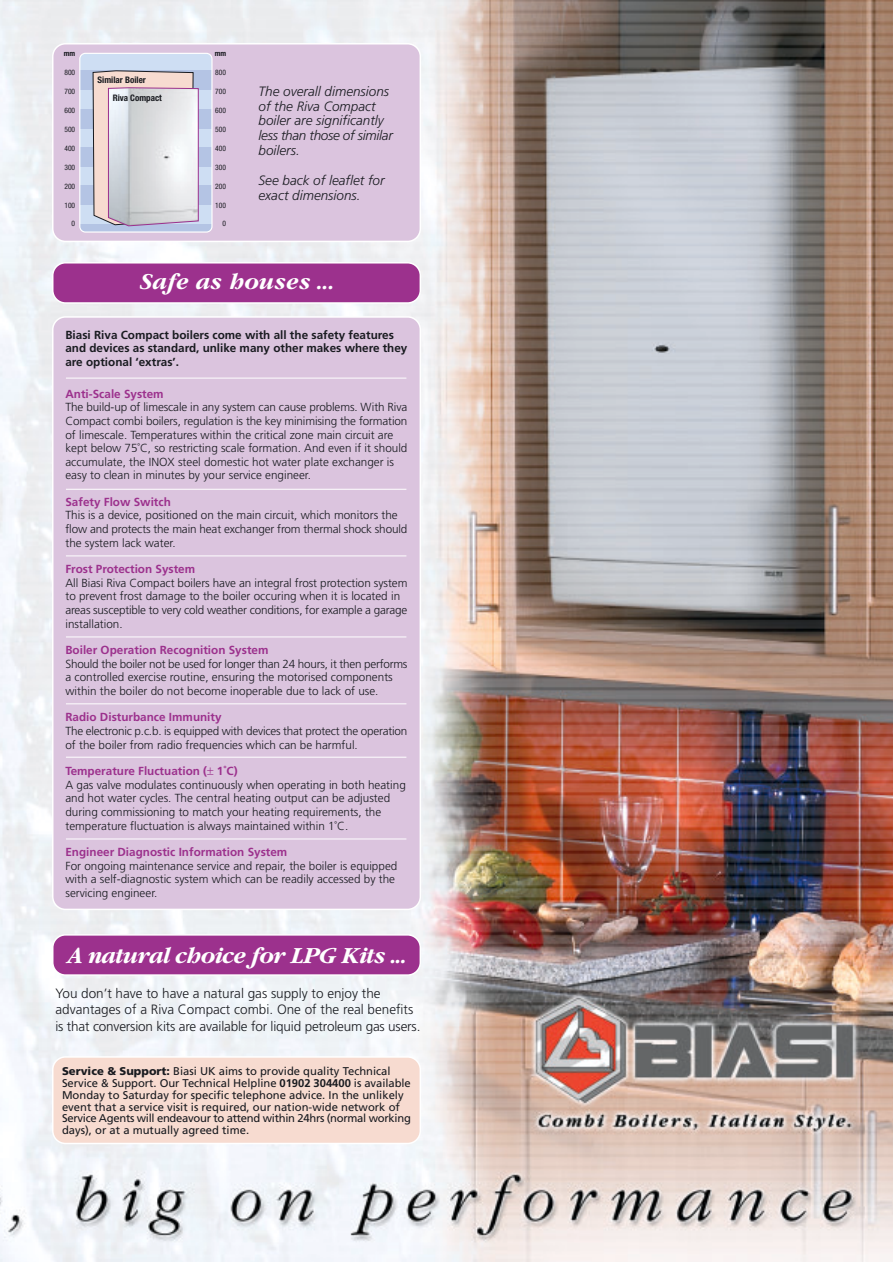
<style>
.page{position:relative;width:893px;height:1262px;background:#fff}
.page>*{position:absolute;margin:0;border:0;box-sizing:border-box;transform-origin:0 0}
.t1{font:italic 700 24px "Garamond";letter-spacing:-.03em;color:#fff}
.t2{font:italic 700 24px "Garamond";color:#fff}
.t3{font:300 13.5px/16.8px "Frutiger";color:#191b20}
.t4{font:italic 300 13.5px/14.9px "Frutiger";color:#191b20}
.t5{font:300 11.7px/13.6px "Frutiger";color:#191b20}
.t6{font:700 11.7px "Frutiger";color:#9c318d}
.t7{font:700 11.7px/13.6px "Frutiger";color:#191b20}
.t8{font:11.25px/11.9px "Frutiger";color:#191b20}
.t9{font:700 condensed 9px "Helvetica Neue";color:#191b20}
.t10{font:condensed 7.5px "Helvetica Neue";color:#191b20}
.t11{font:700 condensed 7.5px "Helvetica Neue";color:#191b20}
.s1{font-weight:900}
.s2{font-weight:700}
</style>
<div class="page">
<img style="left:0;top:0;width:892px;height:1261px">
<div style="left:52px;top:43px;width:369px;height:199px;background:#dbc4de;border:2px solid #fff;border-radius:13px"></div>
<div style="left:80px;top:53px;width:132px;height:179px;background:#cedef3;border-radius:6px"></div>
<div style="left:80px;top:185px;width:132px;height:20px;background:#b4c4e4"></div>
<div style="left:80px;top:147px;width:132px;height:19px;background:#b4c4e4"></div>
<div style="left:80px;top:109px;width:132px;height:19px;background:#b4c4e4"></div>
<div style="left:80px;top:71px;width:132px;height:19px;background:#b4c4e4"></div>
<div style="left:80px;top:225px;width:132px;height:7px;background:#b4c4e4"></div>
<div style="left:79px;top:53px;width:133px;height:180px;border:1px solid #fff;border-radius:6px"></div>
<svg style="left:92px;top:70px;width:107px;height:157px"></svg>
<div style="left:52px;top:262px;width:369px;height:42px;background:#9c318d;border:2px solid #fff;border-radius:13px"></div>
<div style="left:52px;top:316px;width:369px;height:594px;background:#dbc4de;border:2px solid #fff;border-radius:13px"></div>
<hr style="left:66px;top:378px;width:340px;height:1px;background:#fff">
<hr style="left:66px;top:489px;width:340px;height:1px;background:#fff">
<hr style="left:66px;top:555px;width:340px;height:1px;background:#fff">
<hr style="left:66px;top:636px;width:340px;height:1px;background:#fff">
<hr style="left:66px;top:703px;width:340px;height:1px;background:#fff">
<hr style="left:66px;top:757px;width:340px;height:1px;background:#fff">
<hr style="left:66px;top:838px;width:340px;height:1px;background:#fff">
<div style="left:52px;top:934px;width:369px;height:41px;background:#9c318d;border:2px solid #fff;border-radius:13px"></div>
<div style="left:52px;top:1056px;width:369px;height:88px;background:#f7dbd0;border:2px solid #fff;border-radius:13px"></div>
<p class="t11" style="left:64px;top:51px;width:13px">mm</p>
<p class="t10" style="left:64px;top:70px;width:12px">800</p>
<p class="t10" style="left:64px;top:89px;width:12px">700</p>
<p class="t10" style="left:64px;top:108px;width:12px">600</p>
<p class="t10" style="left:64px;top:126px;width:12px">500</p>
<p class="t10" style="left:64px;top:145px;width:12px">400</p>
<p class="t10" style="left:64px;top:164px;width:12px">300</p>
<p class="t10" style="left:64px;top:183px;width:12px">200</p>
<p class="t10" style="left:64px;top:202px;width:12px">100</p>
<p class="t10" style="left:72px;top:221px;width:5px">0</p>
<p class="t9" style="left:97px;top:77px;width:50px">Similar Boiler</p>
<p class="t9" style="left:113px;top:94px;width:51px">Riva Compact</p>
<p class="t11" style="left:215px;top:51px;width:13px">mm</p>
<p class="t10" style="left:215px;top:70px;width:12px">800</p>
<p class="t10" style="left:215px;top:89px;width:12px">700</p>
<p class="t10" style="left:215px;top:108px;width:12px">600</p>
<p class="t10" style="left:215px;top:126px;width:12px">500</p>
<p class="t10" style="left:215px;top:145px;width:12px">400</p>
<p class="t10" style="left:215px;top:164px;width:12px">300</p>
<p class="t10" style="left:215px;top:183px;width:12px">200</p>
<p class="t10" style="left:215px;top:202px;width:12px">100</p>
<p class="t10" style="left:222px;top:221px;width:5px">0</p>
<p class="t4" style="left:258px;top:85px;width:136px">The overall dimensions of the Riva Compact boiler are significantly less than those of similar boilers.</p>
<p class="t4" style="left:258px;top:174px;width:127px">See back of leaflet for exact dimensions.</p>
<h1 class="t2" style="left:139px;top:273px;width:196px">Safe as houses ...</h1>
<p class="t7" style="left:65px;top:329px;width:343px">Biasi Riva Compact boilers come with all the safety features and devices as standard, unlike many other makes where they are optional ‘extras’.</p>
<p class="t6" style="left:65px;top:389px;width:100px">Anti-Scale System</p>
<p class="t5" style="left:65px;top:401px;width:343px">The build-up of limescale in any system can cause problems. With Riva Compact combi boilers, regulation is the key minimising the formation of limescale. Temperatures within the critical zone main circuit are kept below 75˚C, so restricting scale formation. And even if it should accumulate, the INOX steel domestic hot water plate exchanger is easy to clean in minutes by your service engineer.</p>
<p class="t6" style="left:65px;top:497px;width:107px">Safety Flow Switch</p>
<p class="t5" style="left:65px;top:509px;width:343px">This is a device, positioned on the main circuit, which monitors the flow and protects the main heat exchanger from thermal shock should the system lack water.</p>
<p class="t6" style="left:65px;top:564px;width:131px">Frost Protection System</p>
<p class="t5" style="left:65px;top:577px;width:343px">All Biasi Riva Compact boilers have an integral frost protection system to prevent frost damage to the boiler occuring when it is located in areas susceptible to very cold weather conditions, for example a garage installation.</p>
<p class="t6" style="left:65px;top:645px;width:204px">Boiler Operation Recognition System</p>
<p class="t5" style="left:65px;top:657px;width:343px">Should the boiler not be used for longer than 24 hours, it then performs a controlled exercise routine, ensuring the motorised components within the boiler do not become inoperable due to lack of use.</p>
<p class="t6" style="left:65px;top:712px;width:158px">Radio Disturbance Immunity</p>
<p class="t5" style="left:65px;top:725px;width:343px">The electronic p.c.b. is equipped with devices that protect the operation of the boiler from radio frequencies which can be harmful.</p>
<p class="t6" style="left:65px;top:766px;width:174px">Temperature Fluctuation ( 1˚C)</p>
<p class="t5" style="left:65px;top:778px;width:342px">A gas valve modulates continuously when operating in both heating and hot water cycles. The central heating output can be adjusted during commissioning to match your heating requirements, the temperature fluctuation is always maintained within 1˚C.</p>
<p class="t6" style="left:65px;top:847px;width:223px">Engineer Diagnostic Information System</p>
<p class="t5" style="left:65px;top:859px;width:333px">For ongoing maintenance service and repair, the boiler is equipped with a self-diagnostic system which can be readily accessed by the servicing engineer.</p>
<h1 class="t1" style="left:67px;top:947px;width:341px">A natural choice for LPG Kits ...</h1>
<p class="t3" style="left:55px;top:985px;width:366px">You don’t have to have a natural gas supply to enjoy the advantages of a Riva Compact combi. One of the real benefits is that conversion kits are available for liquid petroleum gas users.</p>
<p class="t8" style="left:62px;top:1066px;width:350px"><span class="s1">Service &amp; Support:</span> Biasi UK aims to provide quality Technical Service &amp; Support. Our Technical Helpline <span class="s2">01902 304400</span> is available Monday to Saturday for specific telephone advice. In the unlikely event that a service visit is required, our nation-wide network of Service Agents will endeavour to attend within 24hrs (normal working days), or at a mutually agreed time.</p>
</div>
